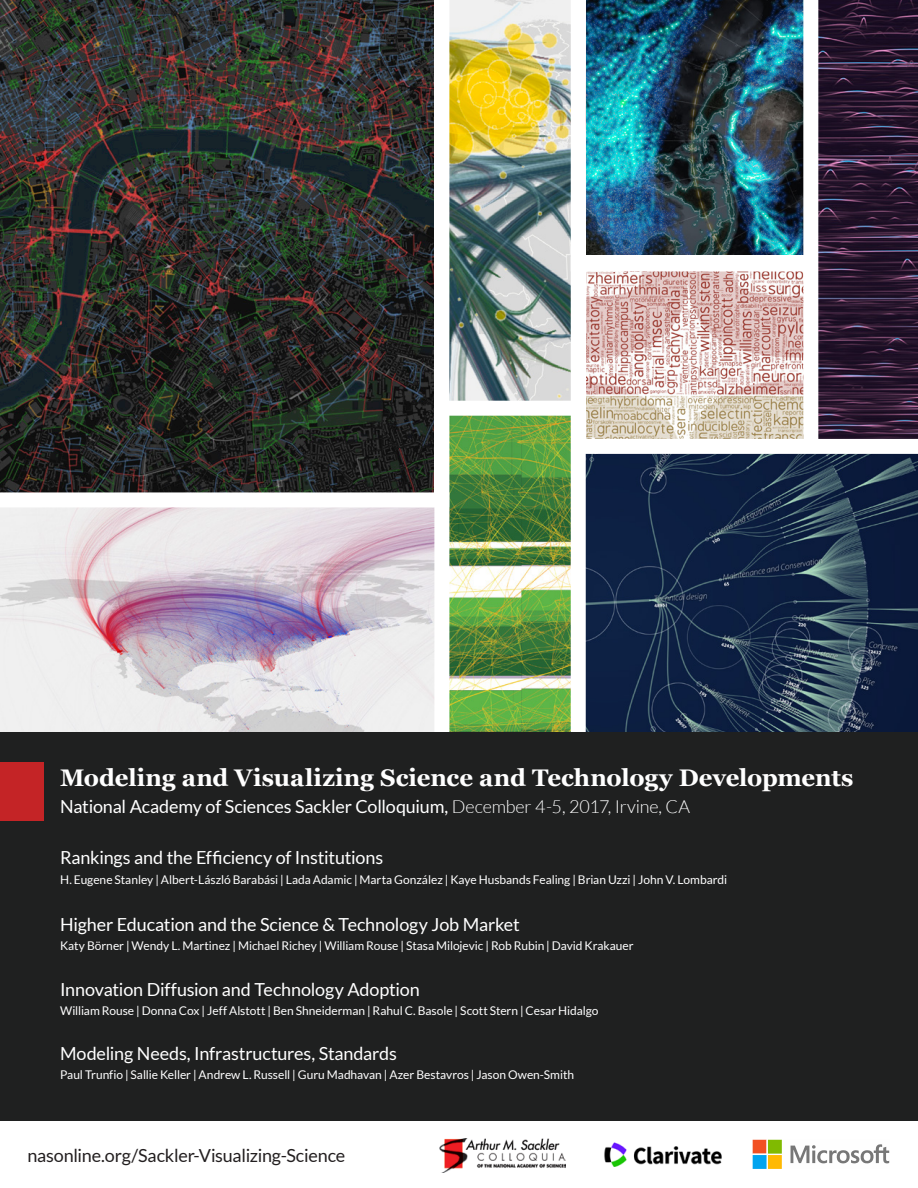
<style>
.page{position:relative;width:918px;height:1188px;background:#fff}
.page>*{position:absolute;margin:0;border:0;box-sizing:border-box;transform-origin:0 0}
.t1{font:700 24px "Georgia";color:#fff}
.t2{font:18px "Lato";letter-spacing:-.01em;color:#fff}
.t3{font:18px "Lato";letter-spacing:-.01em;color:#231f20}
.t4{font:12px "Lato";letter-spacing:-.005em;color:#fff}
.s1{font-weight:300}
</style>
<div class="page">
<img style="left:586px;top:454px;width:332px;height:278px">
<img style="left:818px;top:0;width:100px;height:439px">
<img style="left:0;top:507px;width:434px;height:225px">
<img style="left:0;top:0;width:433px;height:492px">
<img style="left:449px;top:416px;width:122px;height:316px">
<img style="left:586px;top:272px;width:217px;height:167px">
<img style="left:449px;top:0;width:122px;height:401px">
<img style="left:586px;top:0;width:217px;height:255px">
<img style="left:604px;top:1142px;width:118px;height:24px">
<div style="left:0;top:732px;width:918px;height:389px;background:#1f2020"></div>
<svg style="left:753px;top:1140px;width:136px;height:29px"></svg>
<div style="left:0;top:763px;width:44px;height:58px;background:#c42426"></div>
<img style="left:439px;top:1138px;width:127px;height:35px">
<p class="t1" style="left:60px;top:760px;width:795px">Modeling and Visualizing Science and Technology Developments</p>
<p class="t2" style="left:60px;top:796px;width:632px">National Academy of Sciences Sackler Colloquium, <span class="s1">December 4-5, 2017, Irvine, CA</span></p>
<p class="t2" style="left:60px;top:847px;width:325px">Rankings and the Efficiency of Institutions</p>
<p class="t4" style="left:60px;top:873px;width:669px">H. Eugene Stanley | Albert-László Barabási | Lada Adamic | Marta González | Kaye Husbands Fealing | Brian Uzzi | John V. Lombardi</p>
<p class="t2" style="left:60px;top:914px;width:461px">Higher Education and the Science &amp; Technology Job Market</p>
<p class="t4" style="left:60px;top:939px;width:575px">Katy Börner | Wendy L. Martinez | Michael Richey | William Rouse | Stasa Milojevic | Rob Rubin | David Krakauer</p>
<p class="t2" style="left:60px;top:979px;width:361px">Innovation Diffusion and Technology Adoption</p>
<p class="t4" style="left:60px;top:1004px;width:540px">William Rouse | Donna Cox | Jeff Alstott | Ben Shneiderman | Rahul C. Basole | Scott Stern | Cesar Hidalgo</p>
<p class="t2" style="left:60px;top:1043px;width:338px">Modeling Needs, Infrastructures, Standards</p>
<p class="t4" style="left:60px;top:1068px;width:516px">Paul Trunfio | Sallie Keller | Andrew L. Russell | Guru Madhavan | Azer Bestavros | Jason Owen-Smith</p>
<p class="t3" style="left:27px;top:1145px;width:319px">nasonline.org/Sackler-Visualizing-Science</p>
</div>
